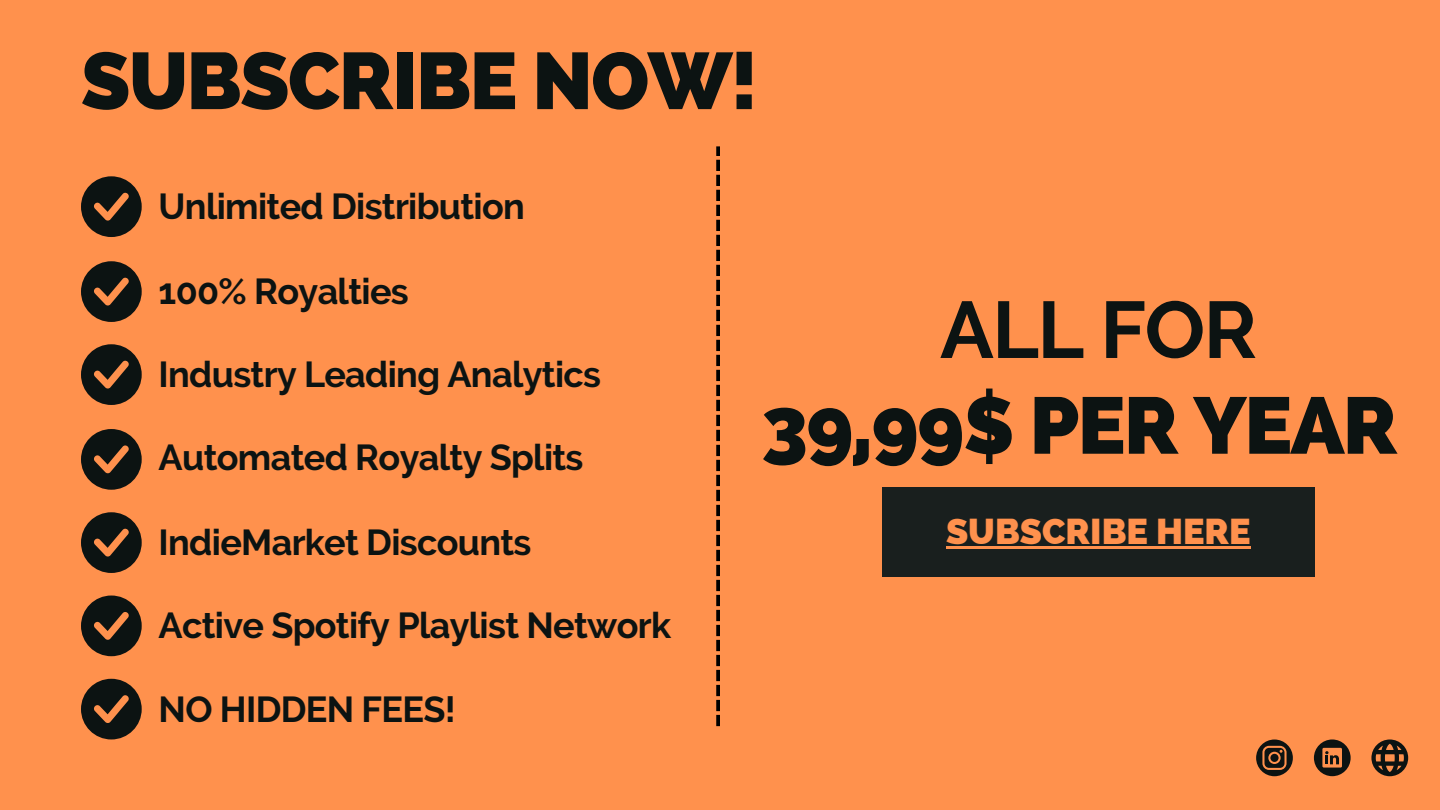
<style>
.page{position:relative;width:1440px;height:810px;background:#ff914d}
.page>*{position:absolute;margin:0;border:0;box-sizing:border-box;transform-origin:0 0}
.t1{font:800 80px "Raleway";letter-spacing:-.02em;color:#0c1312}
.t2{font:700 80px "Raleway";letter-spacing:-.02em;color:#0c1312}
.t3{font:700 36px "Raleway";letter-spacing:-.02em;color:#0c1312}
.t4{font:800 36px "Raleway";color:#ff914d}
</style>
<div class="page">
<div style="left:81px;top:176px;width:61px;height:61px;background:#0c1312;border-radius:50%"></div>
<svg style="left:94px;top:193px;width:35px;height:28px"></svg>
<div style="left:81px;top:261px;width:61px;height:61px;background:#0c1312;border-radius:50%"></div>
<svg style="left:94px;top:278px;width:35px;height:27px"></svg>
<div style="left:81px;top:344px;width:61px;height:61px;background:#0c1312;border-radius:50%"></div>
<svg style="left:94px;top:361px;width:35px;height:28px"></svg>
<div style="left:81px;top:429px;width:61px;height:61px;background:#0c1312;border-radius:50%"></div>
<svg style="left:94px;top:445px;width:35px;height:28px"></svg>
<div style="left:81px;top:512px;width:61px;height:61px;background:#0c1312;border-radius:50%"></div>
<svg style="left:94px;top:529px;width:35px;height:28px"></svg>
<div style="left:81px;top:596px;width:61px;height:60px;background:#0c1312;border-radius:50%"></div>
<svg style="left:94px;top:612px;width:35px;height:28px"></svg>
<div style="left:81px;top:679px;width:61px;height:60px;background:#0c1312;border-radius:50%"></div>
<svg style="left:94px;top:695px;width:35px;height:28px"></svg>
<svg style="left:716px;top:146px;width:4px;height:580px"></svg>
<div style="left:882px;top:487px;width:433px;height:89px;background:#191f1e"></div>
<hr style="left:946px;top:546px;width:305px;height:3px;background:#ff914d">
<svg style="left:1256px;top:740px;width:37px;height:36px"></svg>
<svg style="left:1314px;top:740px;width:37px;height:36px"></svg>
<svg style="left:1371px;top:740px;width:37px;height:36px"></svg>
<h1 class="t1" style="left:81px;top:34px;width:678px">SUBSCRIBE NOW!</h1>
<p class="t3" style="left:159px;top:185px;width:368px">Unlimited Distribution</p>
<p class="t3" style="left:159px;top:270px;width:252px">100% Royalties</p>
<p class="t3" style="left:159px;top:353px;width:444px">Industry Leading Analytics</p>
<p class="t3" style="left:159px;top:436px;width:426px">Automated Royalty Splits</p>
<p class="t3" style="left:159px;top:521px;width:374px">IndieMarket Discounts</p>
<p class="t3" style="left:159px;top:604px;width:514px">Active Spotify Playlist Network</p>
<p class="t3" style="left:159px;top:688px;width:299px">NO HIDDEN FEES!</p>
<h1 class="t2" style="left:940px;top:283px;width:318px">ALL FOR</h1>
<h1 class="t1" style="left:761px;top:379px;width:638px">39,99$ PER YEAR</h1>
<p class="t4" style="left:946px;top:510px;width:306px">SUBSCRIBE HERE</p>
</div>
